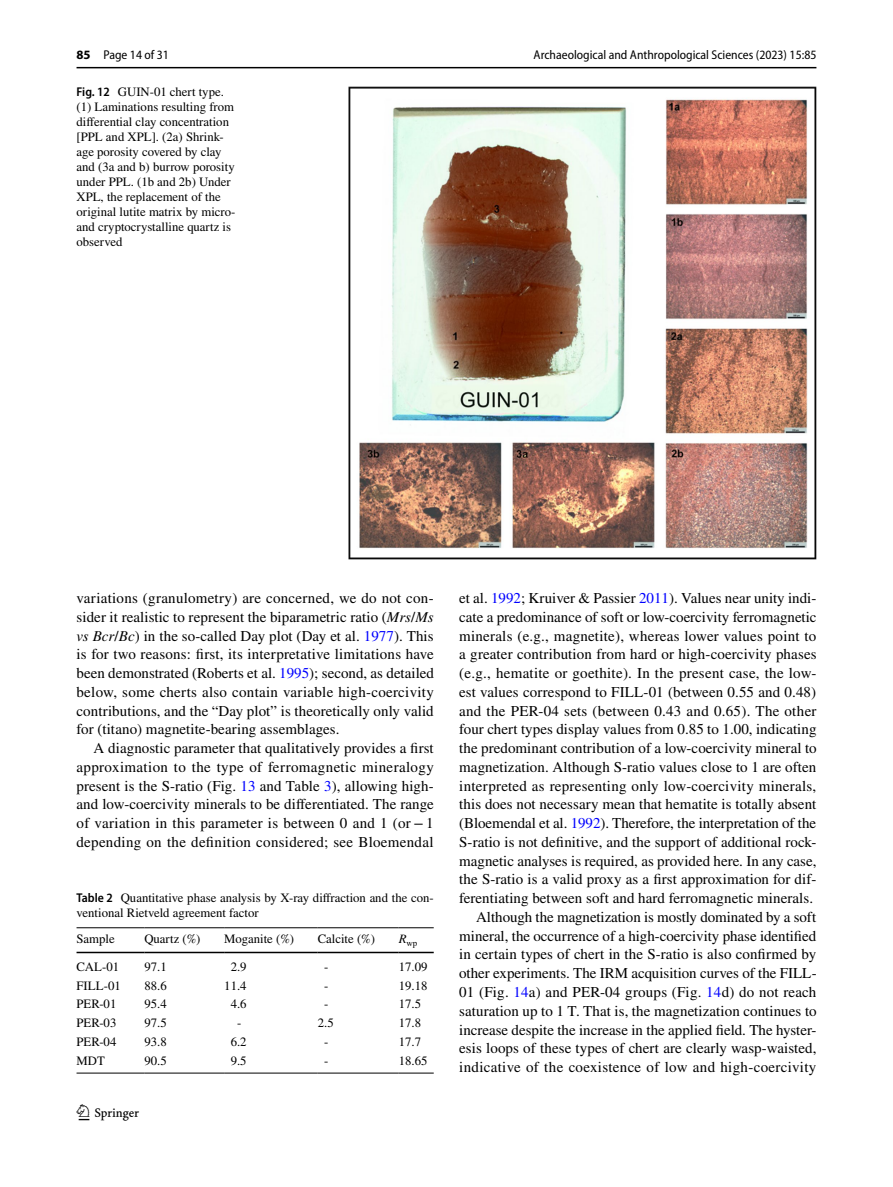
<style>
.page{position:relative;width:893px;height:1187px;background:#fff}
.page>*{position:absolute;margin:0;border:0;box-sizing:border-box;transform-origin:0 0}
.t1{font:22.5px "Springnew Regular 2";color:#000}
.t2{font:15px/18.8px "STIX";letter-spacing:.005em;color:#000;text-align:justify}
.t3{font:12.75px/15px "STIX";color:#000}
.t4{font:semi-condensed 12.75px "Myriad Pro";color:#000}
.t5{font:8.85px "STIX";color:#000}
.s1{font-weight:700;font-stretch:normal}
.s2{font-family:"Myriad Pro";font-weight:600;font-stretch:semi-condensed}
.s3{font-style:italic}
.s4{color:#00f}
</style>
<div class="page">
<hr style="left:77px;top:67px;width:739px;height:1px;background:#000">
<img style="left:349px;top:87px;width:467px;height:472px">
<hr style="left:77px;top:927px;width:67px;height:1px;background:#000">
<hr style="left:77px;top:951px;width:67px;height:2px;background:#000">
<hr style="left:144px;top:927px;width:80px;height:1px;background:#000">
<hr style="left:144px;top:951px;width:80px;height:2px;background:#000">
<hr style="left:224px;top:927px;width:94px;height:1px;background:#000">
<hr style="left:224px;top:951px;width:94px;height:2px;background:#000">
<hr style="left:318px;top:927px;width:81px;height:1px;background:#000">
<hr style="left:318px;top:951px;width:81px;height:2px;background:#000">
<hr style="left:399px;top:927px;width:35px;height:1px;background:#000">
<hr style="left:399px;top:951px;width:35px;height:2px;background:#000">
<hr style="left:77px;top:1072px;width:67px;height:1px;background:#000">
<hr style="left:144px;top:1072px;width:80px;height:1px;background:#000">
<hr style="left:224px;top:1072px;width:94px;height:1px;background:#000">
<hr style="left:318px;top:1072px;width:81px;height:1px;background:#000">
<hr style="left:399px;top:1072px;width:35px;height:1px;background:#000">
<p class="t4" style="left:77px;top:48px;width:94px"><span class="s1">85</span> Page 14 of 31</p>
<p class="t3" style="left:77px;top:85px;width:160px"><span class="s2">Fig. 12</span> GUIN-01 chert type. (1) Laminations resulting from differential clay concentration [PPL and XPL]. (2a) Shrink&shy;age porosity covered by clay and (3a and b) burrow porosity under PPL. (1b and 2b) Under<br>XPL, the replacement of the original lutite matrix by micro&shy;and cryptocrystalline quartz is observed</p>
<p class="t4" style="left:534px;top:48px;width:284px">Archaeological and Anthropological Sciences (2023) 15:85</p>
<p class="t2" style="left:77px;top:589px;width:359px">variations (granulometry) are concerned, we do not con&shy;sider it realistic to represent the biparametric ratio (<span class="s3">Mrs</span>/<span class="s3">Ms vs Bcr</span>/<span class="s3">Bc</span>) in the so-called Day plot (Day et al. <span class="s4">1977</span>). This is for two reasons: first, its interpretative limitations have been demonstrated (Roberts et al. <span class="s4">1995</span>); second, as detailed below, some cherts also contain variable high-coercivity contributions, and the “Day plot” is theoretically only valid for (titano) magnetite-bearing assemblages.</p>
<p class="t2" style="left:77px;top:739px;width:359px;text-indent:17px">A diagnostic parameter that qualitatively provides a first approximation to the type of ferromagnetic mineralogy present is the S-ratio (Fig. <span class="s4">13</span> and Table <span class="s4">3</span>), allowing high&shy;and low-coercivity minerals to be differentiated. The range of variation in this parameter is between 0 and 1 (or−1 depending on the definition considered; see Bloemendal</p>
<p class="t3" style="left:77px;top:891px;width:359px"><span class="s2">Table 2</span> Quantitative phase analysis by X-ray diffraction and the con&shy;ventional Rietveld agreement factor</p>
<p class="t3" style="left:77px;top:931px;width:40px">Sample</p>
<p class="t3" style="left:144px;top:931px;width:58px">Quartz (%)</p>
<p class="t3" style="left:224px;top:931px;width:71px">Moganite (%)</p>
<p class="t3" style="left:318px;top:931px;width:59px">Calcite (%)</p>
<p class="t5" style="left:399px;top:936px;width:20px"><sup>R</sup>wp</p>
<p class="t3" style="left:77px;top:959px;width:44px">CAL-01</p>
<p class="t3" style="left:145px;top:959px;width:24px">97.1</p>
<p class="t3" style="left:231px;top:959px;width:17px">2.9</p>
<p class="t3" style="left:324px;top:959px;width:6px">-</p>
<p class="t3" style="left:399px;top:959px;width:30px">17.09</p>
<p class="t3" style="left:77px;top:978px;width:46px">FILL-01</p>
<p class="t3" style="left:145px;top:978px;width:24px">88.6</p>
<p class="t3" style="left:224px;top:978px;width:24px">11.4</p>
<p class="t3" style="left:324px;top:978px;width:6px">-</p>
<p class="t3" style="left:399px;top:978px;width:30px">19.18</p>
<p class="t3" style="left:77px;top:997px;width:41px">PER-01</p>
<p class="t3" style="left:145px;top:997px;width:24px">95.4</p>
<p class="t3" style="left:231px;top:997px;width:17px">4.6</p>
<p class="t3" style="left:324px;top:997px;width:6px">-</p>
<p class="t3" style="left:399px;top:997px;width:24px">17.5</p>
<p class="t3" style="left:77px;top:1016px;width:41px">PER-03</p>
<p class="t3" style="left:145px;top:1016px;width:24px">97.5</p>
<p class="t3" style="left:237px;top:1016px;width:6px">-</p>
<p class="t3" style="left:318px;top:1016px;width:17px">2.5</p>
<p class="t3" style="left:399px;top:1016px;width:24px">17.8</p>
<p class="t3" style="left:77px;top:1034px;width:41px">PER-04</p>
<p class="t3" style="left:145px;top:1034px;width:24px">93.8</p>
<p class="t3" style="left:231px;top:1034px;width:17px">6.2</p>
<p class="t3" style="left:324px;top:1034px;width:6px">-</p>
<p class="t3" style="left:399px;top:1034px;width:24px">17.7</p>
<p class="t3" style="left:77px;top:1053px;width:30px">MDT</p>
<p class="t3" style="left:145px;top:1053px;width:24px">90.5</p>
<p class="t3" style="left:231px;top:1053px;width:17px">9.5</p>
<p class="t3" style="left:324px;top:1053px;width:6px">-</p>
<p class="t3" style="left:399px;top:1053px;width:30px">18.65</p>
<h1 class="t1" style="left:79px;top:1104px;width:62px">1 3</h1>
<p class="t2" style="left:459px;top:589px;width:359px;text-align:right">et al. <span class="s4">1992</span>; Kruiver &amp; Passier <span class="s4">2011</span>). Values near unity indi&shy;cate a predominance of soft or low-coercivity ferromagnetic minerals (e.g., magnetite), whereas lower values point to a greater contribution from hard or high-coercivity phases (e.g., hematite or goethite). In the present case, the low&shy;est values correspond to FILL-01 (between 0.55 and 0.48) and the PER-04 sets (between 0.43 and 0.65). The other four chert types display values from 0.85 to 1.00, indicating the predominant contribution of a low-coercivity mineral to magnetization. Although S-ratio values close to 1 are often interpreted as representing only low-coercivity minerals, this does not necessary mean that hematite is totally absent (Bloemendal et al. <span class="s4">1992</span>). Therefore, the interpretation of the S-ratio is not definitive, and the support of additional rock&shy;magnetic analyses is required, as provided here. In any case, the S-ratio is a valid proxy as a first approximation for dif&shy;ferentiating between soft and hard ferromagnetic minerals.<br>Although the magnetization is mostly dominated by a soft mineral, the occurrence of a high-coercivity phase identified in certain types of chert in the S-ratio is also confirmed by other experiments. The IRM acquisition curves of the FILL-01 (Fig. <span class="s4">14</span>a) and PER-04 groups (Fig. <span class="s4">14</span>d) do not reach saturation up to 1 T. That is, the magnetization continues to increase despite the increase in the applied field. The hyster&shy;esis loops of these types of chert are clearly wasp-waisted, indicative of the coexistence of low and high-coercivity</p>
</div>
